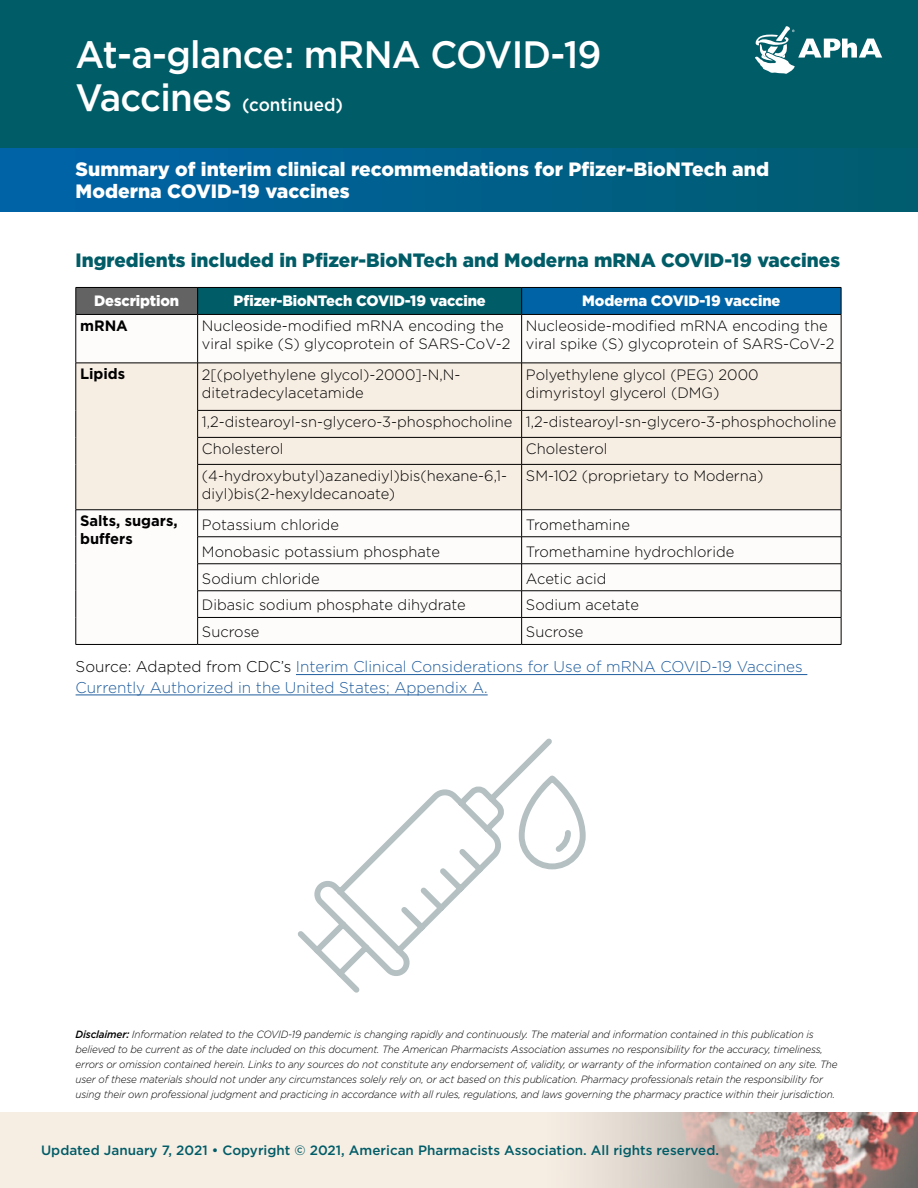
<style>
.page{position:relative;width:918px;height:1188px;background:#fff}
.page>*{position:absolute;margin:0;border:0;box-sizing:border-box;transform-origin:0 0}
.t1{font:500 38.1px "Gotham";letter-spacing:-.02em;color:#fff;scale:.96 1}
.t2{font:900 19.35px/22.5px "Gotham";color:#fff}
.t3{font:900 19.35px "Gotham";color:#005c67}
.t4{font:500 18px "Gotham";color:#fff;scale:.95 1}
.t5{font:300 15.6px/20.4px "Gotham";color:#215e9e}
.t6{font:300 15px/18px "Gotham";color:#000}
.t7{font:900 15px "Gotham";letter-spacing:-.01em;color:#fff}
.t8{font:700 15px/18px "Gotham";color:#000}
.t9{font:500 13.5px "Gotham";color:#005c67}
.t10{font:italic 300 10.5px/15px "Gotham";letter-spacing:-.015em;color:#000;scale:.95 1}
.s1{font-size:38.1px}
.s2{color:#000}
.s3{font-weight:500}
</style>
<div class="page">
<div style="left:0;top:0;width:918px;height:212px;background:#005c67"></div>
<svg style="left:755px;top:26px;width:127px;height:48px"></svg>
<div style="left:0;top:1112px;width:918px;height:76px;background:#f6ede3"></div>
<img style="left:592px;top:1112px;width:326px;height:76px">
<div style="left:0;top:148px;width:918px;height:64px;background:linear-gradient(to right,#0063a9,#005c6e)"></div>
<hr style="left:296px;top:674px;width:511px;height:1px;background:#215e9e">
<hr style="left:76px;top:695px;width:412px;height:1px;background:#215e9e">
<div style="left:76px;top:287px;width:122px;height:27px;background:#636363"></div>
<div style="left:198px;top:287px;width:324px;height:27px;background:#005c67"></div>
<div style="left:522px;top:287px;width:319px;height:27px;background:#0063a5"></div>
<svg style="left:77px;top:315px;width:764px;height:329px"></svg>
<div style="left:77px;top:364px;width:764px;height:146px;background:#f6ede3"></div>
<hr style="left:76px;top:315px;width:1px;height:48px;background:#000">
<svg style="left:76px;top:511px;width:1px;height:133px"></svg>
<hr style="left:76px;top:510px;width:122px;height:1px;background:#000">
<hr style="left:197px;top:437px;width:325px;height:1px;background:#000">
<hr style="left:198px;top:510px;width:324px;height:1px;background:#000">
<hr style="left:197px;top:564px;width:325px;height:1px;background:#000">
<hr style="left:197px;top:617px;width:325px;height:1px;background:#000">
<hr style="left:522px;top:437px;width:319px;height:1px;background:#000">
<hr style="left:522px;top:510px;width:319px;height:1px;background:#000">
<hr style="left:522px;top:564px;width:319px;height:1px;background:#000">
<hr style="left:522px;top:617px;width:319px;height:1px;background:#000">
<hr style="left:197px;top:315px;width:1px;height:48px;background:#000">
<svg style="left:197px;top:510px;width:1px;height:134px"></svg>
<hr style="left:521px;top:315px;width:1px;height:48px;background:#000">
<svg style="left:521px;top:510px;width:1px;height:134px"></svg>
<hr style="left:841px;top:315px;width:1px;height:48px;background:#000">
<svg style="left:841px;top:510px;width:1px;height:134px"></svg>
<hr style="left:76px;top:314px;width:122px;height:1px;background:#000">
<hr style="left:198px;top:314px;width:324px;height:1px;background:#000">
<hr style="left:522px;top:314px;width:319px;height:1px;background:#000">
<hr style="left:76px;top:363px;width:122px;height:1px;background:#000">
<hr style="left:198px;top:363px;width:324px;height:1px;background:#000">
<hr style="left:522px;top:363px;width:319px;height:1px;background:#000">
<hr style="left:197px;top:410px;width:325px;height:1px;background:#000">
<hr style="left:522px;top:410px;width:319px;height:1px;background:#000">
<hr style="left:197px;top:464px;width:325px;height:1px;background:#000">
<hr style="left:522px;top:464px;width:319px;height:1px;background:#000">
<hr style="left:197px;top:537px;width:325px;height:1px;background:#000">
<hr style="left:522px;top:537px;width:319px;height:1px;background:#000">
<hr style="left:197px;top:591px;width:325px;height:1px;background:#000">
<hr style="left:522px;top:591px;width:319px;height:1px;background:#000">
<hr style="left:76px;top:644px;width:122px;height:1px;background:#000">
<hr style="left:198px;top:644px;width:324px;height:1px;background:#000">
<hr style="left:522px;top:644px;width:319px;height:1px;background:#000">
<hr style="left:76px;top:287px;width:122px;height:1px;background:#000">
<svg style="left:76px;top:288px;width:1px;height:26px"></svg>
<svg style="left:521px;top:288px;width:1px;height:26px"></svg>
<hr style="left:76px;top:363px;width:1px;height:47px;background:#000">
<svg style="left:76px;top:410px;width:1px;height:54px"></svg>
<hr style="left:76px;top:464px;width:1px;height:46px;background:#000">
<hr style="left:198px;top:287px;width:324px;height:1px;background:#000">
<svg style="left:197px;top:288px;width:1px;height:26px"></svg>
<hr style="left:522px;top:287px;width:319px;height:1px;background:#000">
<svg style="left:841px;top:288px;width:1px;height:26px"></svg>
<hr style="left:197px;top:363px;width:1px;height:47px;background:#000">
<hr style="left:521px;top:363px;width:1px;height:47px;background:#000">
<hr style="left:841px;top:363px;width:1px;height:47px;background:#000">
<svg style="left:197px;top:411px;width:1px;height:53px"></svg>
<svg style="left:521px;top:411px;width:1px;height:53px"></svg>
<svg style="left:841px;top:411px;width:1px;height:53px"></svg>
<hr style="left:197px;top:465px;width:1px;height:45px;background:#000">
<hr style="left:521px;top:465px;width:1px;height:45px;background:#000">
<hr style="left:841px;top:465px;width:1px;height:45px;background:#000">
<svg style="left:298px;top:738px;width:288px;height:255px"></svg>
<h1 class="t1" style="left:76px;top:30px;width:549px">At-a-glance: mRNA COVID-19</h1>
<h3 class="t4" style="left:76px;top:93px;width:283px"><span class="s1">Vaccines</span> (continued)</h3>
<h2 class="t2" style="left:76px;top:157px;width:695px">Summary of interim clinical recommendations for Pfizer-BioNTech and<br>Moderna COVID-19 vaccines</h2>
<h2 class="t3" style="left:76px;top:248px;width:766px">Ingredients included in Pfizer-BioNTech and Moderna mRNA COVID-19 vaccines</h2>
<h3 class="t7" style="left:94px;top:292px;width:87px">Description</h3>
<h3 class="t7" style="left:233px;top:292px;width:254px">Pfizer-BioNTech COVID-19 vaccine</h3>
<h3 class="t7" style="left:582px;top:292px;width:200px">Moderna COVID-19 vaccine</h3>
<h3 class="t8" style="left:80px;top:316px;width:49px">mRNA</h3>
<h3 class="t6" style="left:202px;top:317px;width:310px">Nucleoside-modified mRNA encoding the viral spike (S) glycoprotein of SARS-CoV-2</h3>
<h3 class="t6" style="left:526px;top:317px;width:310px">Nucleoside-modified mRNA encoding the viral spike (S) glycoprotein of SARS-CoV-2</h3>
<h3 class="t8" style="left:80px;top:365px;width:47px">Lipids</h3>
<h3 class="t6" style="left:202px;top:365px;width:260px">2[(polyethylene glycol)-2000]-N,N&shy;ditetradecylacetamide</h3>
<h3 class="t6" style="left:526px;top:365px;width:234px">Polyethylene glycol (PEG) 2000 dimyristoyl glycerol (DMG)</h3>
<h3 class="t6" style="left:202px;top:408px;width:636px;line-height:27px">1,2-distearoyl-sn-glycero-3-phosphocholine 1,2-distearoyl-sn-glycero-3-phosphocholine<br>Cholesterol</h3>
<h3 class="t6" style="left:526px;top:440px;width:83px">Cholesterol</h3>
<h3 class="t6" style="left:202px;top:467px;width:307px">(4-hydroxybutyl)azanediyl)bis(hexane-6,1- diyl)bis(2-hexyldecanoate)</h3>
<h3 class="t6" style="left:526px;top:467px;width:239px">SM-102 (proprietary to Moderna)</h3>
<h3 class="t8" style="left:80px;top:512px;width:99px">Salts, sugars, buffers</h3>
<h3 class="t6" style="left:202px;top:515px;width:139px">Potassium chloride</h3>
<h3 class="t6" style="left:526px;top:515px;width:106px">Tromethamine</h3>
<h3 class="t6" style="left:202px;top:542px;width:240px">Monobasic potassium phosphate</h3>
<h3 class="t6" style="left:526px;top:542px;width:210px">Tromethamine hydrochloride</h3>
<h3 class="t6" style="left:202px;top:569px;width:119px">Sodium chloride</h3>
<h3 class="t6" style="left:526px;top:569px;width:82px">Acetic acid</h3>
<h3 class="t6" style="left:202px;top:596px;width:265px">Dibasic sodium phosphate dihydrate</h3>
<h3 class="t6" style="left:526px;top:596px;width:115px">Sodium acetate</h3>
<h3 class="t6" style="left:202px;top:623px;width:59px">Sucrose</h3>
<h3 class="t6" style="left:526px;top:623px;width:59px">Sucrose</h3>
<h3 class="t5" style="left:76px;top:657px;width:729px"><span class="s2">Source: Adapted from CDC’s</span> Interim Clinical Considerations for Use of mRNA COVID-19 Vaccines<br>Currently Authorized in the United States; Appendix A.</h3>
<p class="t10" style="left:76px;top:1027px;width:804px"><span class="s3">Disclaimer:</span> Information related to the COVID-19 pandemic is changing rapidly and continuously. The material and information contained in this publication is believed to be current as of the date included on this document. The American Pharmacists Association assumes no responsibility for the accuracy, timeliness, errors or omission contained herein. Links to any sources do not constitute any endorsement of, validity, or warranty of the information contained on any site. The user of these materials should not under any circumstances solely rely on, or act based on this publication. Pharmacy professionals retain the responsibility for using their own professional judgment and practicing in accordance with all rules, regulations, and laws governing the pharmacy practice within their jurisdiction.</p>
<p class="t9" style="left:41px;top:1142px;width:679px">Updated January 7, 2021 • Copyright © 2021, American Pharmacists Association. All rights reserved.</p>
</div>
